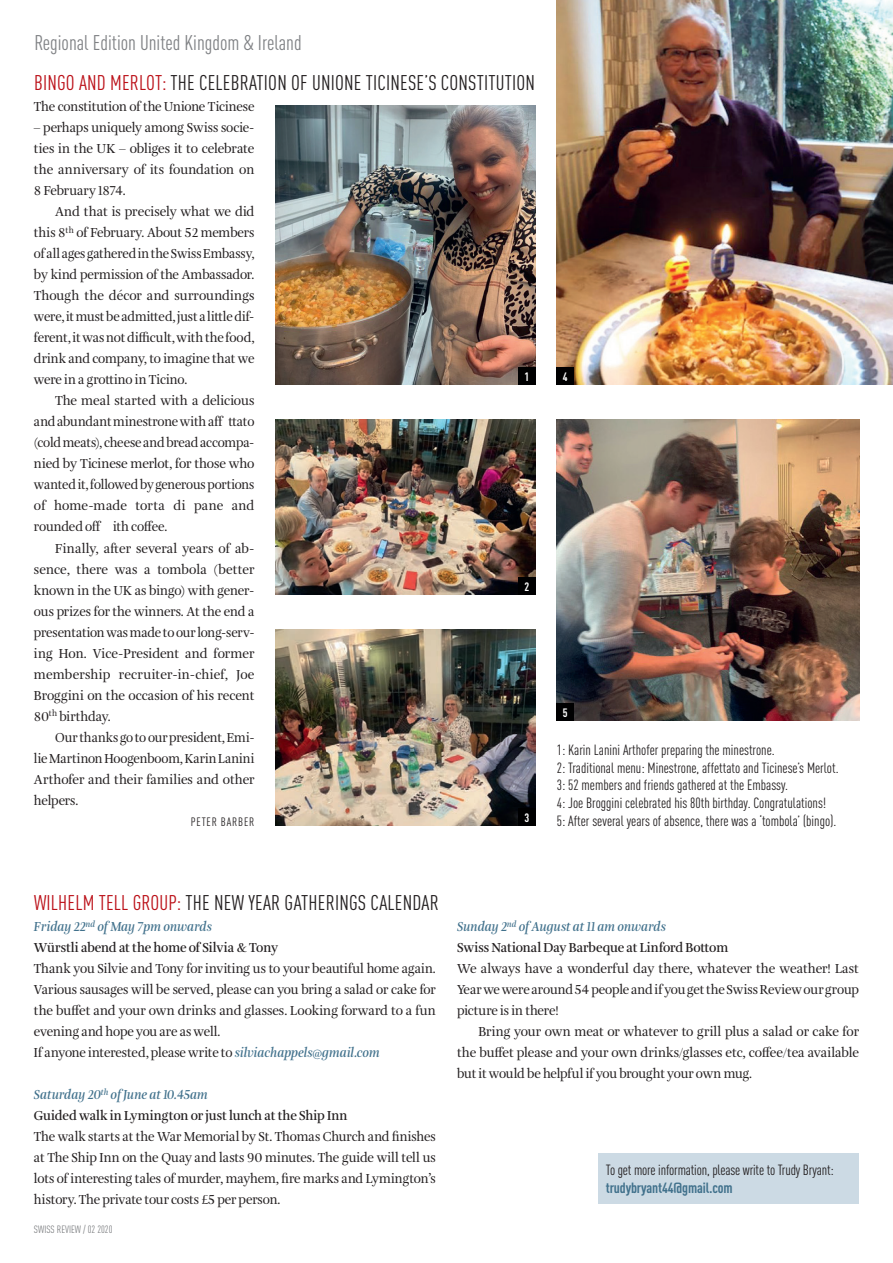
<style>
.page{position:relative;width:893px;height:1263px;background:#fff}
.page>*{position:absolute;margin:0;border:0;box-sizing:border-box;transform-origin:0 0}
.t1{font:condensed 21px "DINOT";letter-spacing:.01em;color:#231f20}
.t2{font:condensed 21px "DINOT";color:#808285}
.t3{font:condensed 14.7px/17.5px "DINOT";color:#231f20}
.t4{font:700 condensed 14.7px "DINOT";letter-spacing:-.01em;color:#41718c}
.t5{font:13.5px/21px "Amalia Pro";letter-spacing:-.005em;color:#231f20;text-align:justify}
.t6{font:13.5px/21px "Amalia Pro";letter-spacing:-.005em;color:#231f20;text-align:justify;scale:.95 1}
.t7{font:600 13.5px/21px "Amalia Pro";letter-spacing:-.01em;color:#231f20;scale:.95 1}
.t8{font:13.5px/21px "Amalia Pro";letter-spacing:-.005em;color:#231f20;text-align:justify;scale:.94 1}
.t9{font:condensed 12px "DINOT";letter-spacing:.07em;color:#231f20}
.t10{font:700 condensed 12px "DINOT";color:#fff}
.t11{font:condensed 10.5px "DINOT";color:#808285}
.s1{color:#bb1018}
.s2{font-style:italic;color:#41718c}
.s3{font-weight:600;font-style:italic;color:#41718c}
</style>
<div class="page">
<img style="left:557px;top:0;width:336px;height:384px">
<div style="left:598px;top:1153px;width:260px;height:50px;background:#ccdae4"></div>
<img style="left:276px;top:420px;width:259px;height:174px">
<img style="left:276px;top:105px;width:259px;height:279px">
<img style="left:557px;top:420px;width:302px;height:300px">
<img style="left:276px;top:629px;width:259px;height:196px">
<div style="left:518px;top:367px;width:17px;height:17px;background:#000001"></div>
<div style="left:518px;top:577px;width:17px;height:17px;background:#000001"></div>
<div style="left:518px;top:808px;width:17px;height:17px;background:#000001"></div>
<div style="left:557px;top:367px;width:17px;height:17px;background:#000001"></div>
<div style="left:557px;top:703px;width:17px;height:17px;background:#000001"></div>
<h1 class="t2" style="left:35px;top:30px;width:269px">Regional Edition United Kingdom &amp; Ireland</h1>
<h1 class="t1" style="left:34px;top:71px;width:502px"><span class="s1">BINGO AND MERLOT:</span> THE CELEBRATION OF UNIONE TICINESE’S CONSTITUTION</h1>
<p class="t6" style="left:34px;top:97px;width:234px">The constitution of the Unione Ticinese</p>
<p class="t6" style="left:34px;top:118px;width:234px">– perhaps uniquely among Swiss socie&shy;ties in the UK – obliges it to celebrate the anniversary of its foundation on 8 February 1874.</p>
<p class="t5" style="left:34px;top:202px;width:222px;text-indent:21px">And that is precisely what we did this 8<sup>th</sup> of February. About 52 members of all ages gathered in the Swiss Embassy, by kind permission of the Ambassador.<br>Though the décor and surroundings were, it must be admitted, just a little dif&shy;ferent, it was not difficult, with the food, drink and company, to imagine that we were in a grottino in Ticino.</p>
<p class="t5" style="left:34px;top:391px;width:222px;text-indent:21px">The meal started with a delicious and abundant minestrone with aff ttato (cold meats), cheese and bread accompa&shy;nied by Ticinese merlot, for those who wanted it, followed by generous portions of home-made torta di pane and rounded off ith coffee.</p>
<p class="t5" style="left:34px;top:538px;width:222px;text-indent:21px">Finally, after several years of ab&shy;sence, there was a tombola (better known in the UK as bingo) with gener&shy;ous prizes for the winners. At the end a presentation was made to our long-serv&shy;ing Hon. Vice-President and former membership recruiter-in-chief, Joe Broggini on the occasion of his recent 80<sup>th</sup> birthday.</p>
<p class="t8" style="left:34px;top:727px;width:236px;text-indent:21px">Our thanks go to our president, Emi&shy;lie Martinon Hoogenboom, Karin Lanini Arthofer and their families and other helpers.</p>
<p class="t9" style="left:191px;top:814px;width:65px">PETER BARBER</p>
<p class="t10" style="left:524px;top:369px;width:6px">1</p>
<p class="t10" style="left:524px;top:579px;width:6px">2</p>
<p class="t10" style="left:524px;top:810px;width:6px">3</p>
<p class="t10" style="left:563px;top:369px;width:6px">4</p>
<p class="t10" style="left:563px;top:705px;width:6px">5</p>
<p class="t3" style="left:557px;top:741px;width:283px">1: Karin Lanini Arthofer preparing the minestrone.<br>2: Traditional menu: Minestrone, affettato and Ticinese’s Merlot.<br>3: 52 members and friends gathered at the Embassy.<br>4: Joe Broggini celebrated his 80th birthday. Congratulations!<br>5: After several years of absence, there was a ‘tombola’ (bingo).</p>
<h1 class="t1" style="left:34px;top:890px;width:406px"><span class="s1">WILHELM TELL GROUP:</span> THE NEW YEAR GATHERINGS CALENDAR</h1>
<p class="t7" style="left:34px;top:916px;width:258px"><span class="s2">Friday 22</span><sup>nd</sup> <span class="s2">of May 7pm onwards<br></span>Würstli abend at the home of Silvia &amp; Tony</p>
<p class="t6" style="left:34px;top:958px;width:425px;text-align:left">Thank you Silvie and Tony for inviting us to your beautiful home again.<br>Various sausages will be served, please can you bring a salad or cake for the buffet and your own drinks and glasses. Looking forward to a fun evening and hope you are as well.<br>If anyone interested, please write to <span class="s3">silviachappels@gmail.com</span></p>
<p class="t7" style="left:34px;top:1084px;width:332px"><span class="s2">Saturday 20</span><sup>th</sup> <span class="s2">of June at 10.45am<br></span>Guided walk in Lymington or just lunch at the Ship Inn</p>
<p class="t6" style="left:34px;top:1126px;width:424px">The walk starts at the War Memorial by St. Thomas Church and finishes at The Ship Inn on the Quay and lasts 90 minutes. The guide will tell us lots of interesting tales of murder, mayhem, fire marks and Lymington’s history. The private tour costs £5 per person.</p>
<p class="t11" style="left:34px;top:1223px;width:80px">SWISS REVIEW / 02 2020</p>
<p class="t7" style="left:457px;top:916px;width:287px"><span class="s2">Sunday 2</span><sup>nd</sup> <span class="s2">of August at 11 am onwards<br></span>Swiss National Day Barbeque at Linford Bottom</p>
<p class="t5" style="left:457px;top:958px;width:403px">We always have a wonderful day there, whatever the weather! Last Year we were around 54 people and if you get the Swiss Review our group picture is in there!</p>
<p class="t5" style="left:457px;top:1021px;width:403px;text-indent:21px">Bring your own meat or whatever to grill plus a salad or cake for the buffet please and your own drinks/glasses etc, coffee/tea available but it would be helpful if you brought your own mug.</p>
<p class="t3" style="left:606px;top:1161px;width:230px">To get more information, please write to Trudy Bryant:</p>
<p class="t4" style="left:606px;top:1178px;width:128px">trudybryant44@gmail.com</p>
</div>
